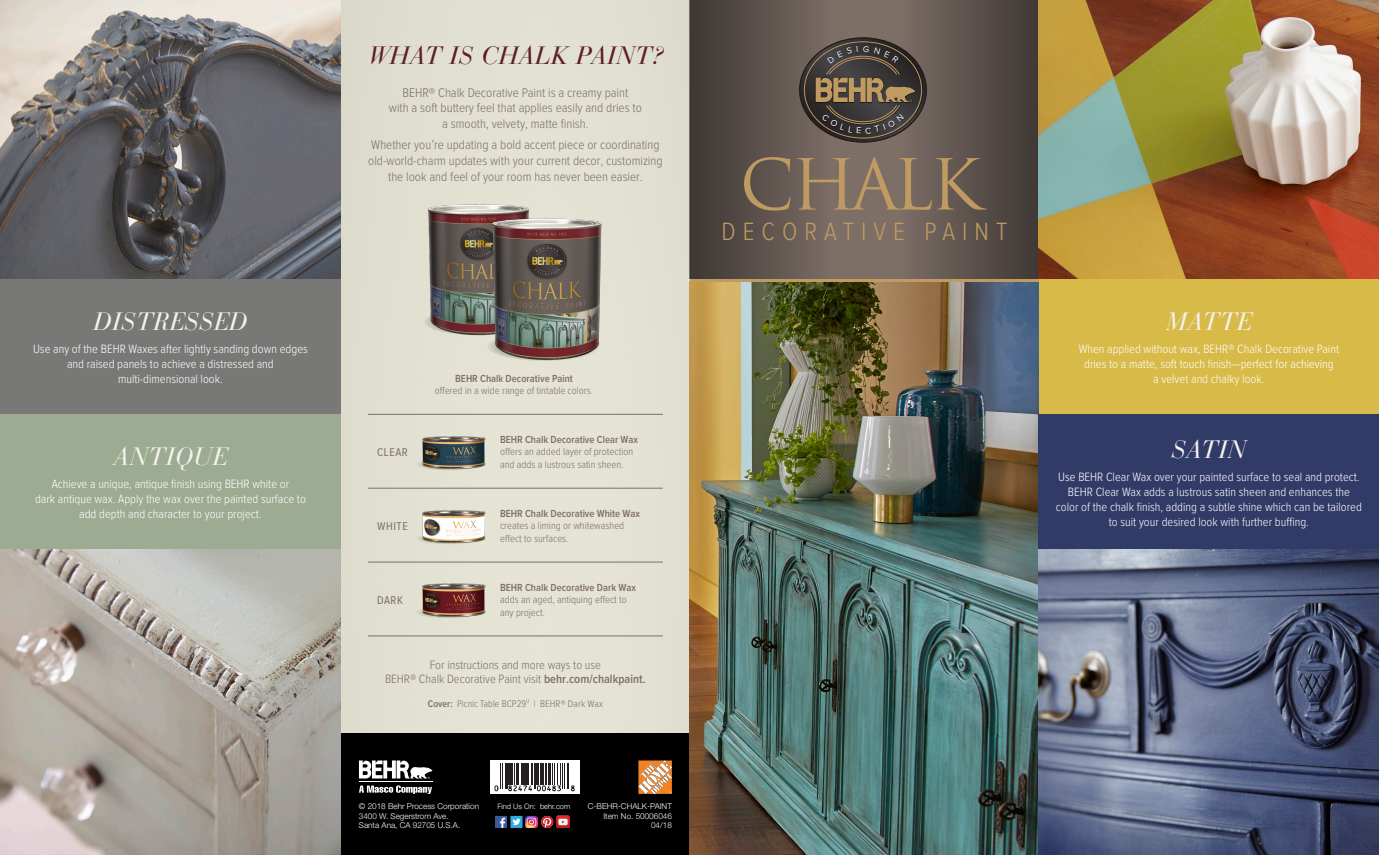
<style>
.page{position:relative;width:1379px;height:855px;background:#fff}
.page>*{position:absolute;margin:0;border:0;box-sizing:border-box;transform-origin:0 0}
.t1{font:68.25px "Trajan";letter-spacing:-.065em;color:#bf9a61}
.t2{font:300 25.88px "Proxima Nova Cond";letter-spacing:.27em;color:#bf9a61}
.t3{font:italic 25px "Bauer Bodoni";letter-spacing:.03em;color:#f5f2ee}
.t4{font:italic 25px "Bauer Bodoni";letter-spacing:.03em;color:#5d1d24}
.t5{font:300 13.12px/15.6px "Proxima Nova Cond";color:#7d6e66;text-align:center}
.t6{font:300 12.5px/15px "Proxima Nova Cond";color:#fff;text-align:center}
.t7{font:300 12.5px/13.8px "Proxima Nova Cond";color:#7d6e66;text-align:center}
.t8{font:11.75px "Proxima Nova Cond";letter-spacing:.05em;color:#7d6e66}
.t9{font:300 10.62px/12.5px "Proxima Nova Cond";color:#7d6e66}
.t10{font:300 10px "Proxima Nova Cond";color:#7d6e66}
.t11{font:300 8.12px/9.4px "Helvetica Neue LT Std";color:#fff}
.t12{font:300 7.5px "Helvetica Neue LT Std";color:#fff}
.s1{font-weight:600}
</style>
<div class="page">
<div style="left:1038px;top:279px;width:340px;height:135px;background:#d8ba48"></div>
<div style="left:341px;top:0;width:348px;height:734px;background:#e2e1d1"></div>
<div style="left:0;top:279px;width:341px;height:135px;background:#787977"></div>
<div style="left:341px;top:734px;width:348px;height:121px;background:#000001"></div>
<img style="left:689px;top:282px;width:349px;height:573px">
<svg style="left:689px;top:0;width:349px;height:279px;background:#5e534e"></svg>
<hr style="left:689px;top:279px;width:349px;height:3px;background:#bf9a61">
<img style="left:1038px;top:0;width:340px;height:279px">
<img style="left:1038px;top:549px;width:340px;height:306px">
<div style="left:1038px;top:414px;width:340px;height:135px;background:#313b67"></div>
<div style="left:0;top:414px;width:341px;height:135px;background:#9cab91"></div>
<img style="left:0;top:0;width:341px;height:279px">
<img style="left:0;top:549px;width:341px;height:306px">
<hr style="left:359px;top:781px;width:73px;height:1px;background:#fff">
<svg style="left:359px;top:785px;width:73px;height:9px"></svg>
<svg style="left:359px;top:761px;width:73px;height:18px"></svg>
<svg style="left:638px;top:761px;width:33px;height:33px"></svg>
<div style="left:495px;top:816px;width:12px;height:12px;background:#3d5a98"></div>
<svg style="left:500px;top:816px;width:69px;height:12px"></svg>
<div style="left:490px;top:761px;width:89px;height:33px;background:#fff"></div>
<svg style="left:494px;top:763px;width:81px;height:29px"></svg>
<hr style="left:368px;top:636px;width:294px;height:1px;background:#7d6e66">
<hr style="left:368px;top:414px;width:294px;height:1px;background:#7d6e66">
<img style="left:425px;top:204px;width:109px;height:131px">
<img style="left:488px;top:217px;width:120px;height:144px">
<div style="left:415px;top:459px;width:66px;height:11px;background:#d7d5c6;border-radius:50%"></div>
<img style="left:422px;top:431px;width:65px;height:40px">
<div style="left:415px;top:533px;width:66px;height:11px;background:#d7d5c6;border-radius:50%"></div>
<img style="left:422px;top:505px;width:65px;height:40px">
<div style="left:415px;top:607px;width:66px;height:11px;background:#d7d5c6;border-radius:50%"></div>
<img style="left:422px;top:579px;width:65px;height:40px">
<hr style="left:368px;top:488px;width:294px;height:1px;background:#7d6e66">
<hr style="left:368px;top:562px;width:294px;height:1px;background:#7d6e66">
<svg style="left:793px;top:33px;width:139px;height:114px;background:#5a4f46"></svg>
<p class="t3" style="left:94px;top:307px;width:155px">DISTRESSED</p>
<p class="t6" style="left:33px;top:342px;width:276px">Use any of the BEHR Waxes after lightly sanding down edges and raised panels to achieve a distressed and multi-dimensional look.</p>
<p class="t3" style="left:114px;top:442px;width:115px">ANTIQUE</p>
<p class="t6" style="left:35px;top:477px;width:272px">Achieve a unique, antique finish using BEHR white or<br>dark antique wax. Apply the wax over the painted surface to add depth and character to your project.</p>
<p class="t4" style="left:368px;top:41px;width:295px">WHAT IS CHALK PAINT?</p>
<p class="t5" style="left:389px;top:85px;width:254px">BEHR® Chalk Decorative Paint is a creamy paint<br>with a soft buttery feel that applies easily and dries to a smooth, velvety, matte finish.</p>
<p class="t5" style="left:368px;top:138px;width:296px">Whether you’re updating a bold accent piece or coordinating old-world-charm updates with your current decor, customizing the look and feel of your room has never been easier.</p>
<p class="t8" style="left:377px;top:447px;width:32px">CLEAR</p>
<p class="t8" style="left:377px;top:520px;width:32px">WHITE</p>
<p class="t8" style="left:377px;top:594px;width:28px">DARK</p>
<p class="t9" style="left:435px;top:372px;width:160px;text-align:center"><span class="s1">BEHR Chalk Decorative Paint<br></span>offered in a wide range of tintable colors.</p>
<p class="t9" style="left:500px;top:434px;width:139px"><span class="s1">BEHR Chalk Decorative Clear Wax </span>offers an added layer of protection and adds a lustrous satin sheen.</p>
<p class="t9" style="left:500px;top:507px;width:141px"><span class="s1">BEHR Chalk Decorative White Wax </span>creates a liming or whitewashed effect to surfaces.</p>
<p class="t9" style="left:500px;top:581px;width:137px"><span class="s1">BEHR Chalk Decorative Dark Wax </span>adds an aged, antiquing effect to any project.</p>
<p class="t7" style="left:385px;top:658px;width:262px">For instructions and more ways to use<br>BEHR® Chalk Decorative Paint visit <span class="s1">behr.com/chalkpaint.</span></p>
<p class="t10" style="left:428px;top:699px;width:177px"><span class="s1">Cover:</span> Picnic Table BCP29<sup>U</sup> | BEHR® Dark Wax</p>
<p class="t11" style="left:359px;top:802px;width:122px">© 2018 Behr Process Corporation<br>3400 W. Segerstrom Ave.<br>Santa Ana, CA 92705 U.S.A.</p>
<p class="t12" style="left:497px;top:802px;width:74px">Find Us On: behr.com</p>
<p class="t11" style="left:587px;top:802px;width:85px">C-BEHR-CHALK-PAINT</p>
<p class="t11" style="left:603px;top:811px;width:70px">Item No. 50006046</p>
<p class="t11" style="left:651px;top:820px;width:22px">04/18</p>
<p class="t1" style="left:739px;top:144px;width:243px">CHALK</p>
<p class="t2" style="left:721px;top:220px;width:287px">DECORATIVE PAINT</p>
<p class="t3" style="left:1165px;top:307px;width:87px">MATTE</p>
<p class="t6" style="left:1078px;top:342px;width:262px">When applied without wax, BEHR® Chalk Decorative Paint dries to a matte, soft touch finish—perfect for achieving<br>a velvet and chalky look.</p>
<p class="t3" style="left:1171px;top:434px;width:75px">SATIN</p>
<p class="t6" style="left:1055px;top:470px;width:307px">Use BEHR Clear Wax over your painted surface to seal and protect.<br>BEHR Clear Wax adds a lustrous satin sheen and enhances the color of the chalk finish, adding a subtle shine which can be tailored to suit your desired look with further buffing.</p>
</div>
